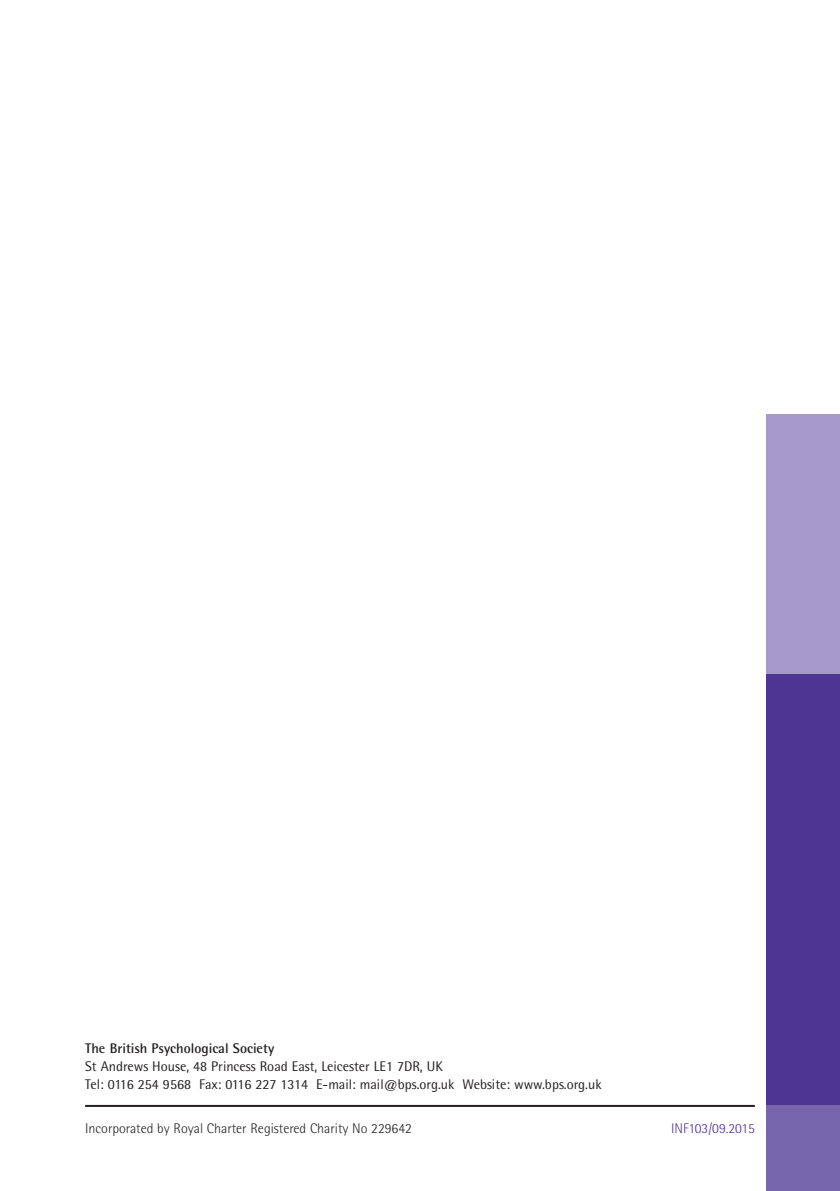
<style>
.page{position:relative;width:840px;height:1191px;background:#fff}
.page>*{position:absolute;margin:0;border:0;box-sizing:border-box;transform-origin:0 0}
.t1{font:14px/18px "Rotis Semi Sans";color:#231f20}
.t2{font:300 14px "Rotis Semi Sans";color:#231f20}
.t3{font:700 14px "Rotis Semi Sans";color:#231f20}
.t4{font:300 14px "Rotis Semi Sans";color:#4e3594}
</style>
<div class="page">
<hr style="left:85px;top:1105px;width:669px;height:2px;background:#231f20">
<div style="left:765px;top:414px;width:74px;height:261px;background:#a79acb"></div>
<div style="left:765px;top:675px;width:74px;height:431px;background:#4e3594"></div>
<div style="left:765px;top:1106px;width:74px;height:85px;background:#7766ad"></div>
<p class="t3" style="left:85px;top:1043px;width:190px">The British Psychological Society</p>
<p class="t1" style="left:85px;top:1058px;width:517px">St Andrews House, 48 Princess Road East, Leicester LE1 7DR, UK<br>Tel: 0116 254 9568 Fax: 0116 227 1314 E-mail: mail@bps.org.uk Website: www.bps.org.uk</p>
<p class="t2" style="left:85px;top:1123px;width:328px">Incorporated by Royal Charter Registered Charity No 229642</p>
<p class="t4" style="left:670px;top:1123px;width:85px">INF103/09.2015</p>
</div>
